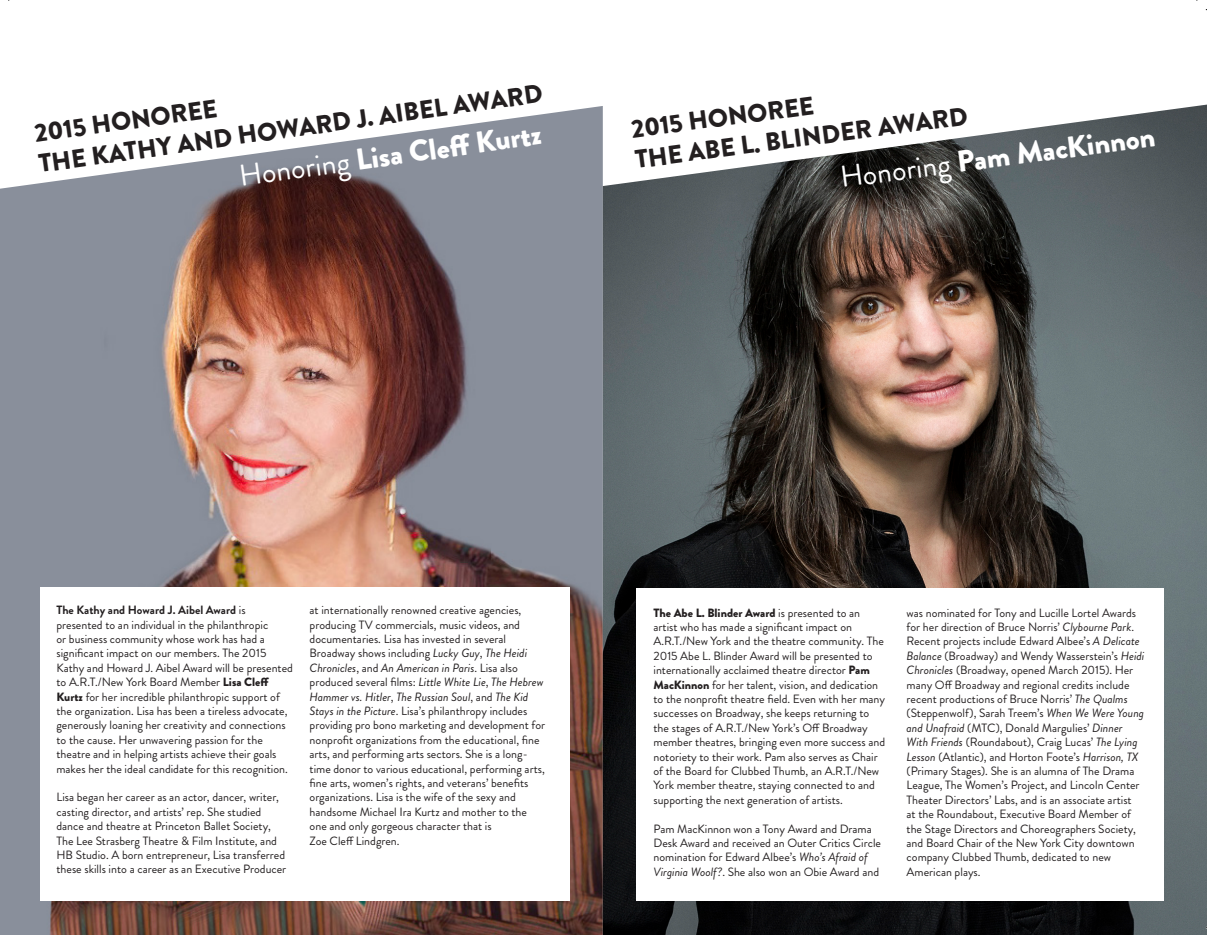
<style>
.page{position:relative;width:1207px;height:935px;background:#fff}
.page>*{position:absolute;margin:0;border:0;box-sizing:border-box;transform-origin:0 0}
.t1{font:900 30px "Brandon Grotesque";color:#fff}
.t2{font:900 25.5px/30.6px "Brandon Grotesque";color:#231f20}
.t3{font:12px/14.4px "Brandon Grotesque";color:#231f20}
.s1{font-weight:400}
.s2{font-weight:700}
.s3{font-weight:900}
.s4{font-style:italic}
</style>
<div class="page">
<img style="left:0;top:106px;width:603px;height:829px">
<div style="left:40px;top:587px;width:530px;height:314px;background:#fff"></div>
<img style="left:603px;top:104px;width:604px;height:831px">
<div style="left:636px;top:588px;width:527px;height:313px;background:#fff"></div>
<h2 class="t2" style="left:33px;top:119px;width:510px;rotate:-8deg">2015 HONOREE<br>THE KATHY AND HOWARD J. AIBEL AWARD</h2>
<h1 class="t1" style="left:237px;top:155px;width:306px;rotate:-8deg"><span class="s1">Honoring</span> Lisa Cleff Kurtz</h1>
<h2 class="t2" style="left:629px;top:114px;width:337px;line-height:30px;rotate:-7deg">2015 HONOREE<br>THE ABE L. BLINDER AWARD</h2>
<h1 class="t1" style="left:838px;top:154px;width:319px;rotate:-7deg"><span class="s1">Honoring</span> Pam MacKinnon</h1>
<p class="t3" style="left:56px;top:603px;width:238px"><span class="s2">The Kathy and Howard J. Aibel Award</span> is presented to an individual in the philanthropic<br>or business community whose work has had a significant impact on our members. The 2015<br>Kathy and Howard J. Aibel Award will be presented to A.R.T./New York Board Member <span class="s3">Lisa Cleff Kurtz</span> for her incredible philanthropic support of the organization. Lisa has been a tireless advocate, generously loaning her creativity and connections to the cause. Her unwavering passion for the theatre and in helping artists achieve their goals makes her the ideal candidate for this recognition.</p>
<p class="t3" style="left:56px;top:790px;width:231px">Lisa began her career as an actor, dancer, writer, casting director, and artists’ rep. She studied dance and theatre at Princeton Ballet Society, The Lee Strasberg Theatre &amp; Film Institute, and HB Studio. A born entrepreneur, Lisa transferred these skills into a career as an Executive Producer</p>
<p class="t3" style="left:310px;top:603px;width:237px">at internationally renowned creative agencies, producing TV commercials, music videos, and documentaries. Lisa has invested in several Broadway shows including <span class="s4">Lucky Guy</span>, <span class="s4">The Heidi Chronicles</span>, and <span class="s4">An American in Paris</span>. Lisa also produced several films: <span class="s4">Little White Lie</span>, <span class="s4">The Hebrew Hammer vs. Hitler</span>, <span class="s4">The Russian Soul</span>, and <span class="s4">The Kid Stays in the Picture</span>. Lisa’s philanthropy includes providing pro bono marketing and development for nonprofit organizations from the educational, fine arts, and performing arts sectors. She is a long&shy;time donor to various educational, performing arts, fine arts, women’s rights, and veterans’ benefits organizations. Lisa is the wife of the sexy and handsome Michael Ira Kurtz and mother to the one and only gorgeous character that is<br>Zoe Cleff Lindgren.</p>
<p class="t3" style="left:653px;top:605px;width:233px"><span class="s3">The Abe L. Blinder Award</span> is presented to an artist who has made a significant impact on A.R.T./New York and the theatre community. The 2015 Abe L. Blinder Award will be presented to internationally acclaimed theatre director <span class="s3">Pam MacKinnon</span> for her talent, vision, and dedication to the nonprofit theatre field. Even with her many successes on Broadway, she keeps returning to the stages of A.R.T./New York’s Off Broadway member theatres, bringing even more success and notoriety to their work. Pam also serves as Chair of the Board for Clubbed Thumb, an A.R.T./New York member theatre, staying connected to and supporting the next generation of artists.</p>
<p class="t3" style="left:653px;top:821px;width:229px">Pam MacKinnon won a Tony Award and Drama Desk Award and received an Outer Critics Circle nomination for Edward Albee’s <span class="s4">Who’s Afraid of Virginia Woolf?</span>. She also won an Obie Award and</p>
<p class="t3" style="left:907px;top:605px;width:239px">was nominated for Tony and Lucille Lortel Awards for her direction of Bruce Norris’ <span class="s4">Clybourne Park</span>.<br>Recent projects include Edward Albee’s <span class="s4">A Delicate Balance</span> (Broadway) and Wendy Wasserstein’s <span class="s4">Heidi Chronicles</span> (Broadway, opened March 2015). Her many Off Broadway and regional credits include recent productions of Bruce Norris’ <span class="s4">The Qualms </span>(Steppenwolf), Sarah Treem’s <span class="s4">When We Were Young and Unafraid</span> (MTC), Donald Margulies’ <span class="s4">Dinner With Friends</span> (Roundabout), Craig Lucas’ <span class="s4">The Lying Lesson</span> (Atlantic), and Horton Foote’s <span class="s4">Harrison, TX </span>(Primary Stages). She is an alumna of The Drama League, The Women’s Project, and Lincoln Center Theater Directors’ Labs, and is an associate artist<br>at the Roundabout, Executive Board Member of the Stage Directors and Choreographers Society, and Board Chair of the New York City downtown company Clubbed Thumb, dedicated to new American plays.</p>
</div>
